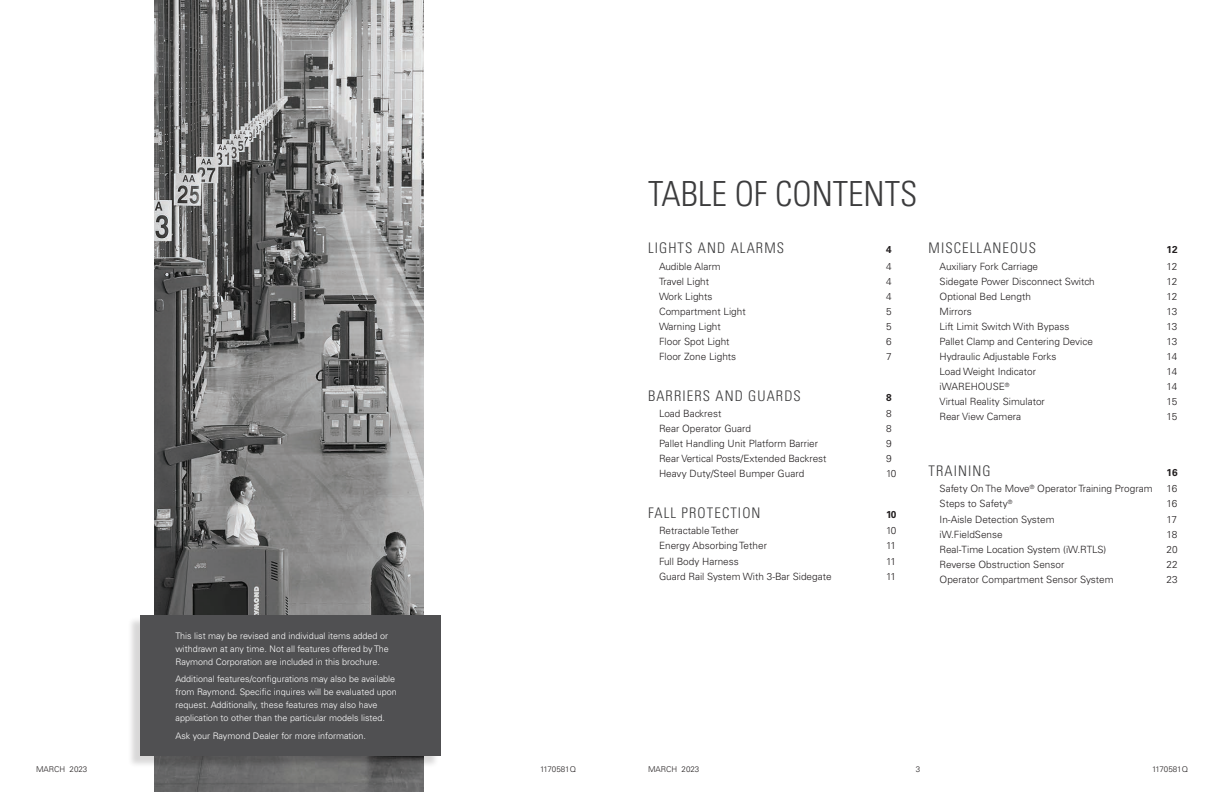
<style>
.page{position:relative;width:1224px;height:792px;background:#fff}
.page>*{position:absolute;margin:0;border:0;box-sizing:border-box;transform-origin:0 0}
.t1{font:300 condensed 34.6px "Univers LT Std";color:#3c3c3d}
.Body{font:300 condensed 14.6px "Univers LT Std";letter-spacing:.075em;color:#3c3c3d}
.Body-2{font:300 10px "Univers LT Std";color:#231f20}
.Body-3{font:700 10px "Univers LT Std";color:#231f20}
.Body-4{font:300 9px/13px "Univers LT Std";color:#fff;text-align:justify}
.t2{font:300 8px "Univers LT Std";color:#231f20}
</style>
<div class="page">
<img style="left:155px;top:0;width:268px;height:792px">
<div style="left:128px;top:617px;width:312px;height:151px;background:#231f20;opacity:.18"></div>
<div style="left:140px;top:615px;width:301px;height:141px;background:#505052"></div>
<p class="Body-4" style="left:176px;top:629px;width:215px">This list may be revised and individual items added or withdrawn at any time. Not all features offered by The Raymond Corporation are included in this brochure.</p>
<p class="Body-4" style="left:176px;top:673px;width:223px;text-align:left">Additional features/configurations may also be available from Raymond. Specific inquires will be evaluated upon request. Additionally, these features may also have application to other than the particular models listed.</p>
<p class="Body-4" style="left:176px;top:729px;width:192px">Ask your Raymond Dealer for more information.</p>
<p class="t1" style="left:648px;top:173px;width:271px">TABLE OF CONTENTS</p>
<p class="Body" style="left:648px;top:239px;width:138px">LIGHTS AND ALARMS</p>
<p class="Body-3" style="left:886px;top:244px;width:7px">4</p>
<p class="Body-2" style="left:659px;top:260px;width:63px">Audible Alarm</p>
<p class="Body-2" style="left:886px;top:260px;width:7px">4</p>
<p class="Body-2" style="left:659px;top:275px;width:52px">Travel Light</p>
<p class="Body-2" style="left:886px;top:275px;width:7px">4</p>
<p class="Body-2" style="left:659px;top:290px;width:55px">Work Lights</p>
<p class="Body-2" style="left:886px;top:290px;width:7px">4</p>
<p class="Body-2" style="left:659px;top:305px;width:88px">Compartment Light</p>
<p class="Body-2" style="left:886px;top:305px;width:7px">5</p>
<p class="Body-2" style="left:659px;top:320px;width:63px">Warning Light</p>
<p class="Body-2" style="left:886px;top:320px;width:7px">5</p>
<p class="Body-2" style="left:659px;top:335px;width:72px">Floor Spot Light</p>
<p class="Body-2" style="left:886px;top:335px;width:7px">6</p>
<p class="Body-2" style="left:659px;top:351px;width:79px">Floor Zone Lights</p>
<p class="Body-2" style="left:886px;top:351px;width:7px">7</p>
<p class="Body" style="left:648px;top:387px;width:154px">BARRIERS AND GUARDS</p>
<p class="Body-3" style="left:886px;top:391px;width:7px">8</p>
<p class="Body-2" style="left:659px;top:408px;width:64px">Load Backrest</p>
<p class="Body-2" style="left:886px;top:408px;width:7px">8</p>
<p class="Body-2" style="left:659px;top:423px;width:94px">Rear Operator Guard</p>
<p class="Body-2" style="left:886px;top:423px;width:7px">8</p>
<p class="Body-2" style="left:659px;top:438px;width:161px">Pallet Handling Unit Platform Barrier</p>
<p class="Body-2" style="left:886px;top:438px;width:7px">9</p>
<p class="Body-2" style="left:659px;top:453px;width:169px">Rear Vertical Posts/Extended Backrest</p>
<p class="Body-2" style="left:886px;top:453px;width:7px">9</p>
<p class="Body-2" style="left:659px;top:468px;width:147px">Heavy Duty/Steel Bumper Guard</p>
<p class="Body-2" style="left:886px;top:468px;width:12px">10</p>
<p class="Body" style="left:648px;top:504px;width:114px">FALL PROTECTION</p>
<p class="Body-3" style="left:886px;top:509px;width:12px">10</p>
<p class="Body-2" style="left:659px;top:525px;width:81px">Retractable Tether</p>
<p class="Body-2" style="left:886px;top:525px;width:12px">10</p>
<p class="Body-2" style="left:659px;top:540px;width:110px">Energy Absorbing Tether</p>
<p class="Body-2" style="left:886px;top:540px;width:11px">11</p>
<p class="Body-2" style="left:659px;top:555px;width:81px">Full Body Harness</p>
<p class="Body-2" style="left:886px;top:555px;width:11px">11</p>
<p class="Body-2" style="left:659px;top:570px;width:174px">Guard Rail System With 3-Bar Sidegate</p>
<p class="Body-2" style="left:886px;top:570px;width:11px">11</p>
<p class="Body" style="left:929px;top:239px;width:109px">MISCELLANEOUS</p>
<p class="Body-3" style="left:1167px;top:244px;width:13px">12</p>
<p class="Body-2" style="left:940px;top:260px;width:100px">Auxiliary Fork Carriage</p>
<p class="Body-2" style="left:1167px;top:260px;width:12px">12</p>
<p class="Body-2" style="left:940px;top:275px;width:156px">Sidegate Power Disconnect Switch</p>
<p class="Body-2" style="left:1167px;top:275px;width:12px">12</p>
<p class="Body-2" style="left:940px;top:290px;width:93px">Optional Bed Length</p>
<p class="Body-2" style="left:1167px;top:290px;width:12px">12</p>
<p class="Body-2" style="left:940px;top:305px;width:34px">Mirrors</p>
<p class="Body-2" style="left:1167px;top:305px;width:12px">13</p>
<p class="Body-2" style="left:940px;top:320px;width:131px">Lift Limit Switch With Bypass</p>
<p class="Body-2" style="left:1167px;top:320px;width:12px">13</p>
<p class="Body-2" style="left:940px;top:335px;width:155px">Pallet Clamp and Centering Device</p>
<p class="Body-2" style="left:1167px;top:335px;width:12px">13</p>
<p class="Body-2" style="left:940px;top:351px;width:118px">Hydraulic Adjustable Forks</p>
<p class="Body-2" style="left:1167px;top:351px;width:12px">14</p>
<p class="Body-2" style="left:940px;top:366px;width:98px">Load Weight Indicator</p>
<p class="Body-2" style="left:1167px;top:366px;width:12px">14</p>
<p class="Body-2" style="left:940px;top:381px;width:71px">iWAREHOUSE<sup>®</sup></p>
<p class="Body-2" style="left:1167px;top:381px;width:12px">14</p>
<p class="Body-2" style="left:940px;top:396px;width:107px">Virtual Reality Simulator</p>
<p class="Body-2" style="left:1167px;top:396px;width:12px">15</p>
<p class="Body-2" style="left:940px;top:411px;width:83px">Rear View Camera</p>
<p class="Body-2" style="left:1167px;top:411px;width:12px">15</p>
<p class="Body" style="left:929px;top:462px;width:64px">TRAINING</p>
<p class="Body-3" style="left:1167px;top:467px;width:13px">16</p>
<p class="Body-2" style="left:940px;top:483px;width:214px">Safety On The Move<sup>®</sup> Operator Training Program</p>
<p class="Body-2" style="left:1167px;top:483px;width:12px">16</p>
<p class="Body-2" style="left:940px;top:498px;width:74px">Steps to Safety<sup>®</sup></p>
<p class="Body-2" style="left:1167px;top:498px;width:12px">16</p>
<p class="Body-2" style="left:940px;top:513px;width:117px">In-Aisle Detection System</p>
<p class="Body-2" style="left:1167px;top:513px;width:12px">17</p>
<p class="Body-2" style="left:940px;top:528px;width:65px">iW.FieldSense</p>
<p class="Body-2" style="left:1167px;top:528px;width:12px">18</p>
<p class="Body-2" style="left:940px;top:543px;width:168px">Real-Time Location System (iW.RTLS)</p>
<p class="Body-2" style="left:1167px;top:543px;width:13px">20</p>
<p class="Body-2" style="left:940px;top:558px;width:126px">Reverse Obstruction Sensor</p>
<p class="Body-2" style="left:1167px;top:558px;width:13px">22</p>
<p class="Body-2" style="left:940px;top:573px;width:176px">Operator Compartment Sensor System</p>
<p class="Body-2" style="left:1167px;top:573px;width:13px">23</p>
<p class="t2" style="left:36px;top:764px;width:53px">MARCH 2023</p>
<p class="t2" style="left:540px;top:764px;width:37px">1170581Q</p>
<p class="t2" style="left:648px;top:764px;width:53px">MARCH 2023</p>
<p class="t2" style="left:916px;top:764px;width:6px">3</p>
<p class="t2" style="left:1152px;top:764px;width:37px">1170581Q</p>
</div>
